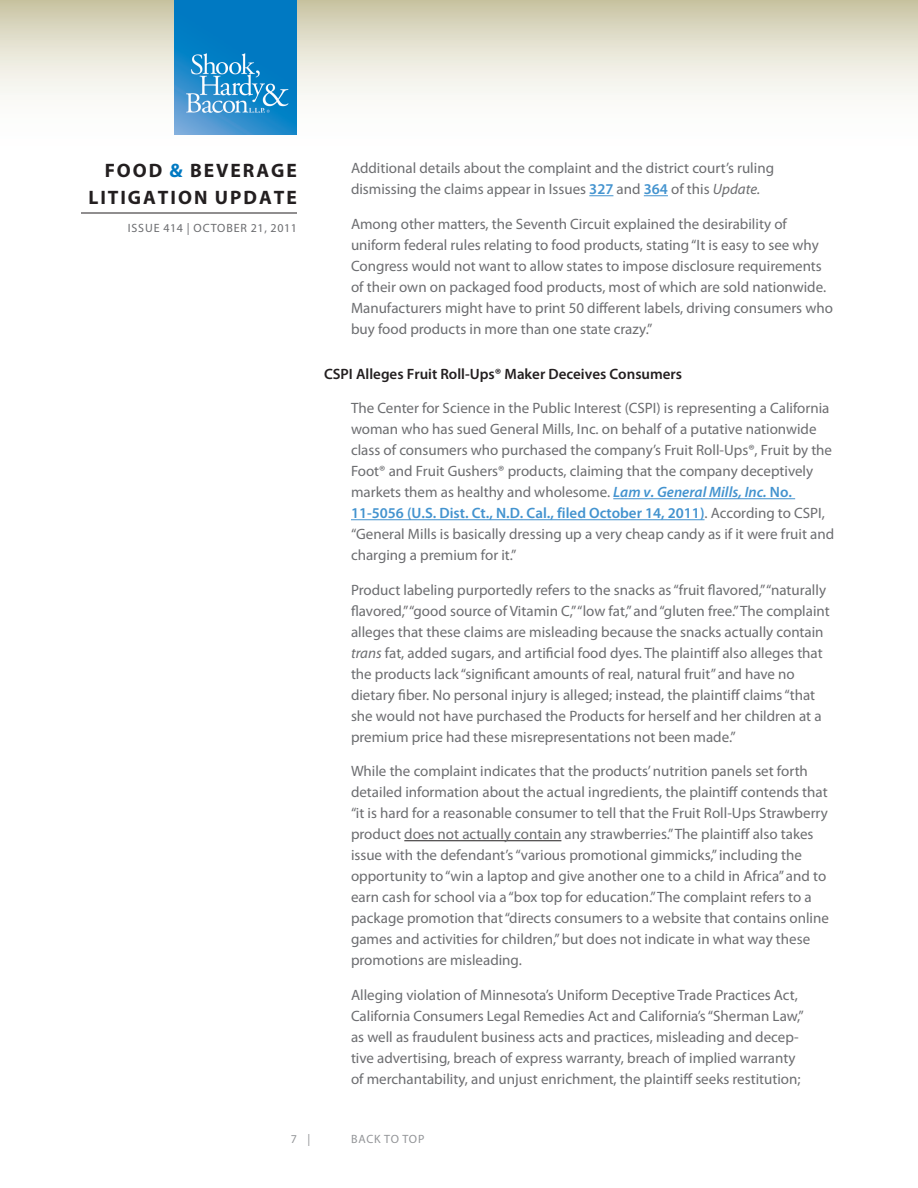
<style>
.page{position:relative;width:918px;height:1188px;background:#fff}
.page>*{position:absolute;margin:0;border:0;box-sizing:border-box;transform-origin:0 0}
.t1{font:700 19.5px/27px "Myriad Pro";letter-spacing:.1em;color:#231f20;text-align:right}
.Body{font:15px/21px "Myriad Pro";color:#6c6d70}
.Subhead{font:600 15px "Myriad Pro";color:#231f20}
.t2{font:12px "Myriad Pro";letter-spacing:.07em;color:#6c6d70}
.t3{font:12px "Myriad Pro";letter-spacing:.06em;color:#939598}
.s1{color:#0079c2}
.s2{font-weight:600;color:#4393cf}
.s3{font-style:italic}
.s4{font-weight:600;font-style:italic;color:#4393cf}
</style>
<div class="page">
<svg style="left:0;top:0;width:918px;height:135px"></svg>
<hr style="left:81px;top:213px;width:216px;height:1px;background:#231f20">
<img style="left:175px;top:0;width:122px;height:135px">
<svg style="left:589px;top:195px;width:24px;height:1px"></svg>
<svg style="left:644px;top:195px;width:24px;height:1px"></svg>
<hr style="left:613px;top:498px;width:182px;height:1px;background:#4393cf">
<hr style="left:351px;top:519px;width:354px;height:1px;background:#4393cf">
<hr style="left:404px;top:840px;width:157px;height:1px;background:#231f20">
<h1 class="t1" style="left:88px;top:156px;width:210px">FOOD <span class="s1">&amp;</span> BEVERAGE<br>LITIGATION UPDATE</h1>
<p class="t2" style="left:128px;top:221px;width:171px">ISSUE 414 | OCTOBER 21, 2011</p>
<p class="Body" style="left:351px;top:157px;width:425px">Additional details about the complaint and the district court’s ruling dismissing the claims appear in Issues <span class="s2">327</span> and <span class="s2">364</span> of this <span class="s3">Update.</span></p>
<p class="Body" style="left:351px;top:213px;width:484px">Among other matters, the Seventh Circuit explained the desirability of uniform federal rules relating to food products, stating “It is easy to see why Congress would not want to allow states to impose disclosure requirements of their own on packaged food products, most of which are sold nationwide.<br>Manufacturers might have to print 50 different labels, driving consumers who buy food products in more than one state crazy.”</p>
<p class="Subhead" style="left:324px;top:364px;width:360px">CSPI Alleges Fruit Roll-Ups® Maker Deceives Consumers</p>
<p class="Body" style="left:351px;top:397px;width:485px">The Center for Science in the Public Interest (CSPI) is representing a California woman who has sued General Mills, Inc. on behalf of a putative nationwide class of consumers who purchased the company’s Fruit Roll-Ups®, Fruit by the Foot® and Fruit Gushers® products, claiming that the company deceptively markets them as healthy and wholesome. <span class="s4">Lam v. General Mills, Inc.</span> <span class="s2">No.<br>11-5056 (U.S. Dist. Ct., N.D. Cal., filed October 14, 2011)</span>. According to CSPI, “General Mills is basically dressing up a very cheap candy as if it were fruit and charging a premium for it.”</p>
<p class="Body" style="left:351px;top:579px;width:480px">Product labeling purportedly refers to the snacks as “fruit flavored,” “naturally flavored,” “good source of Vitamin C,” “low fat,” and “gluten free.” The complaint alleges that these claims are misleading because the snacks actually contain <span class="s3">trans</span> fat, added sugars, and artificial food dyes. The plaintiff also alleges that the products lack “significant amounts of real, natural fruit” and have no dietary fiber. No personal injury is alleged; instead, the plaintiff claims “that she would not have purchased the Products for herself and her children at a premium price had these misrepresentations not been made.”</p>
<p class="Body" style="left:351px;top:760px;width:479px">While the complaint indicates that the products’ nutrition panels set forth detailed information about the actual ingredients, the plaintiff contends that “it is hard for a reasonable consumer to tell that the Fruit Roll-Ups Strawberry product does not actually contain any strawberries.” The plaintiff also takes issue with the defendant’s “various promotional gimmicks,” including the opportunity to “win a laptop and give another one to a child in Africa” and to earn cash for school via a “box top for education.” The complaint refers to a package promotion that “directs consumers to a website that contains online games and activities for children,” but does not indicate in what way these promotions are misleading.</p>
<p class="Body" style="left:351px;top:984px;width:454px">Alleging violation of Minnesota’s Uniform Deceptive Trade Practices Act, California Consumers Legal Remedies Act and California’s “Sherman Law,” as well as fraudulent business acts and practices, misleading and decep&shy;tive advertising, breach of express warranty, breach of implied warranty of merchantability, and unjust enrichment, the plaintiff seeks restitution;</p>
<p class="t3" style="left:291px;top:1132px;width:21px">7 |</p>
<p class="t3" style="left:351px;top:1132px;width:75px">BACK TO TOP</p>
</div>
